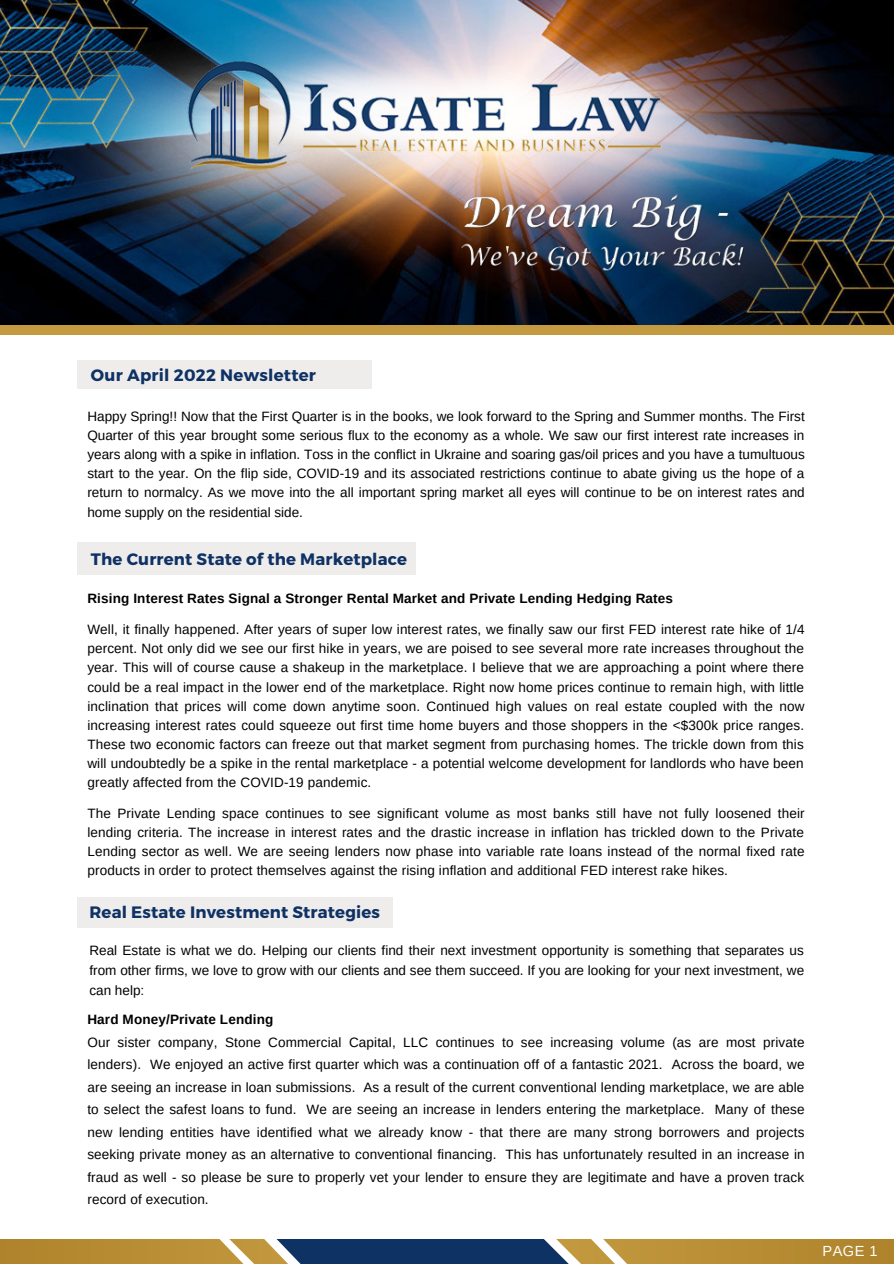
<style>
.page{position:relative;width:894px;height:1264px;background:#fff}
.page>*{position:absolute;margin:0;border:0;box-sizing:border-box;transform-origin:0 0}
.t1{font:700 16.5px "Montserrat";letter-spacing:.01em;color:#0e3264}
.t2{font:14.7px "Arimo";color:#fff}
.t3{font:13.5px/19.2px "Arimo";letter-spacing:.01em;color:#000;text-align:justify}
.t4{font:700 13.5px "Arimo";letter-spacing:.01em;color:#000}
</style>
<div class="page">
<svg style="left:0;top:1239px;width:893px;height:24px;background:#88784d"></svg>
<img style="left:0;top:0;width:893px;height:325px">
<div style="left:0;top:325px;width:893px;height:9px;background:#c49a40"></div>
<div style="left:77px;top:360px;width:294px;height:29px;background:#efecec"></div>
<div style="left:77px;top:542px;width:338px;height:33px;background:#efecec"></div>
<div style="left:77px;top:897px;width:316px;height:30px;background:#efecec"></div>
<p class="t1" style="left:91px;top:364px;width:226px">Our April 2022 Newsletter</p>
<p class="t3" style="left:87px;top:406px;width:718px">Happy Spring!! Now that the First Quarter is in the books, we look forward to the Spring and Summer months. The First Quarter of this year brought some serious flux to the economy as a whole. We saw our first interest rate increases in years along with a spike in inflation. Toss in the conflict in Ukraine and soaring gas/oil prices and you have a tumultuous start to the year. On the flip side, COVID-19 and its associated restrictions continue to abate giving us the hope of a return to normalcy. As we move into the all important spring market all eyes will continue to be on interest rates and home supply on the residential side.</p>
<p class="t1" style="left:91px;top:548px;width:317px">The Current State of the Marketplace</p>
<p class="t4" style="left:87px;top:590px;width:587px">Rising Interest Rates Signal a Stronger Rental Market and Private Lending Hedging Rates</p>
<p class="t3" style="left:87px;top:619px;width:718px">Well, it finally happened. After years of super low interest rates, we finally saw our first FED interest rate hike of 1/4 percent. Not only did we see our first hike in years, we are poised to see several more rate increases throughout the year. This will of course cause a shakeup in the marketplace. I believe that we are approaching a point where there could be a real impact in the lower end of the marketplace. Right now home prices continue to remain high, with little inclination that prices will come down anytime soon. Continued high values on real estate coupled with the now increasing interest rates could squeeze out first time home buyers and those shoppers in the &lt;$300k price ranges.<br>These two economic factors can freeze out that market segment from purchasing homes. The trickle down from this will undoubtedly be a spike in the rental marketplace - a potential welcome development for landlords who have been greatly affected from the COVID-19 pandemic.</p>
<p class="t3" style="left:87px;top:803px;width:718px">The Private Lending space continues to see significant volume as most banks still have not fully loosened their lending criteria. The increase in interest rates and the drastic increase in inflation has trickled down to the Private Lending sector as well. We are seeing lenders now phase into variable rate loans instead of the normal fixed rate products in order to protect themselves against the rising inflation and additional FED interest rake hikes.</p>
<p class="t1" style="left:89px;top:901px;width:292px">Real Estate Investment Strategies</p>
<p class="t3" style="left:89px;top:939px;width:716px;line-height:20.2px">Real Estate is what we do. Helping our clients find their next investment opportunity is something that separates us from other firms, we love to grow with our clients and see them succeed. If you are looking for your next investment, we can help:</p>
<p class="t4" style="left:87px;top:1012px;width:187px">Hard Money/Private Lending</p>
<p class="t3" style="left:87px;top:1030px;width:718px;line-height:22.5px">Our sister company, Stone Commercial Capital, LLC continues to see increasing volume (as are most private lenders). We enjoyed an active first quarter which was a continuation off of a fantastic 2021. Across the board, we are seeing an increase in loan submissions. As a result of the current conventional lending marketplace, we are able to select the safest loans to fund. We are seeing an increase in lenders entering the marketplace. Many of these new lending entities have identified what we already know - that there are many strong borrowers and projects seeking private money as an alternative to conventional financing. This has unfortunately resulted in an increase in fraud as well - so please be sure to properly vet your lender to ensure they are legitimate and have a proven track record of execution.</p>
<p class="t2" style="left:822px;top:1242px;width:57px">PAGE 1</p>
</div>
